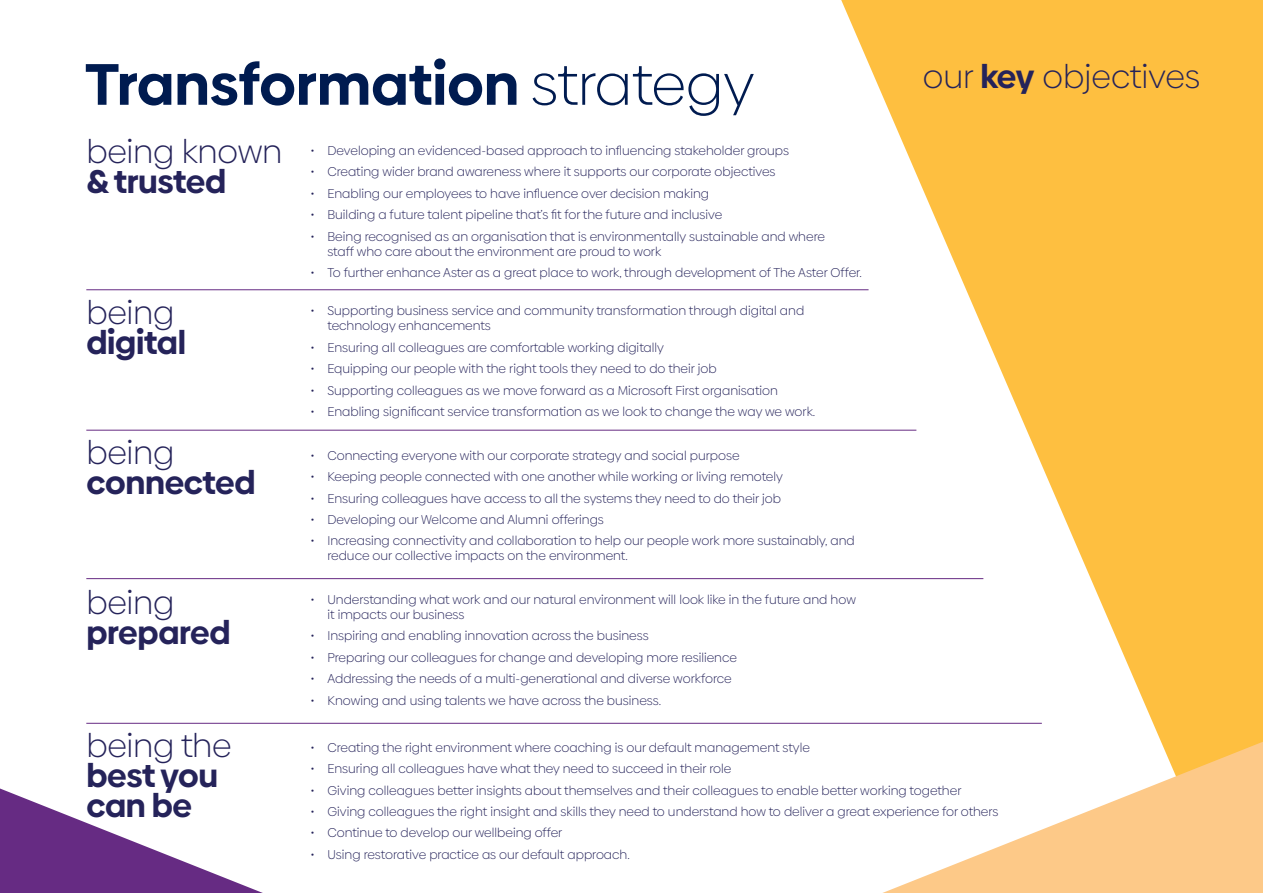
<style>
.page{position:relative;width:1263px;height:893px;background:#fff}
.page>*{position:absolute;margin:0;border:0;box-sizing:border-box;transform-origin:0 0}
.t1{font:700 58.5px "Biennale";color:#001b50}
.t2{font:300 33px "Biennale";letter-spacing:-.01em;color:#25235a}
.t3{font:700 33px/30px "Biennale";letter-spacing:-.01em;color:#25235a}
.t4{font:300 12.75px/15px "Biennale";color:#25235a}
.s1{font-weight:300}
.s2{font-weight:700}
</style>
<div class="page">
<svg style="left:841px;top:0;width:422px;height:742px;fill:#febf40"></svg>
<svg style="left:883px;top:742px;width:380px;height:151px;fill:#fdc988"></svg>
<svg style="left:0;top:788px;width:263px;height:105px"></svg>
<hr style="left:86px;top:289px;width:782px;height:1px;background:#662b83">
<hr style="left:86px;top:430px;width:830px;height:1px;background:#662b83">
<hr style="left:86px;top:578px;width:897px;height:1px;background:#662b83">
<hr style="left:86px;top:723px;width:956px;height:1px;background:#662b83">
<h1 class="t1" style="left:85px;top:47px;width:671px">Transformation <span class="s1">strategy</span></h1>
<h2 class="t2" style="left:86px;top:133px;width:198px">being known</h2>
<h2 class="t3" style="left:86px;top:167px;width:142px">&amp; trusted</h2>
<h2 class="t2" style="left:86px;top:293px;width:90px">being</h2>
<h2 class="t3" style="left:86px;top:327px;width:101px">digital</h2>
<h2 class="t2" style="left:86px;top:433px;width:90px">being</h2>
<h2 class="t3" style="left:86px;top:467px;width:171px">connected</h2>
<p class="t4" style="left:310px;top:143px;width:480px">• Developing an evidenced-based approach to influencing stakeholder groups</p>
<p class="t4" style="left:310px;top:165px;width:467px">• Creating wider brand awareness where it supports our corporate objectives</p>
<p class="t4" style="left:310px;top:186px;width:400px">• Enabling our employees to have influence over decision making</p>
<p class="t4" style="left:310px;top:207px;width:413px">• Building a future talent pipeline that’s fit for the future and inclusive</p>
<p class="t4" style="left:327px;top:229px;width:499px;text-indent:-17px">• Being recognised as an organisation that is environmentally sustainable and where staff who care about the environment are proud to work</p>
<p class="t4" style="left:310px;top:265px;width:553px">• To further enhance Aster as a great place to work, through development of The Aster Offer.</p>
<p class="t4" style="left:327px;top:304px;width:478px;text-indent:-17px">• Supporting business service and community transformation through digital and technology enhancements</p>
<p class="t4" style="left:310px;top:340px;width:355px">• Ensuring all colleagues are comfortable working digitally</p>
<p class="t4" style="left:310px;top:361px;width:408px">• Equipping our people with the right tools they need to do their job</p>
<p class="t4" style="left:310px;top:383px;width:469px">• Supporting colleagues as we move forward as a Microsoft First organisation</p>
<p class="t4" style="left:310px;top:404px;width:506px">• Enabling significant service transformation as we look to change the way we work.</p>
<p class="t4" style="left:310px;top:448px;width:431px">• Connecting everyone with our corporate strategy and social purpose</p>
<p class="t4" style="left:310px;top:469px;width:474px">• Keeping people connected with one another while working or living remotely</p>
<p class="t4" style="left:310px;top:491px;width:472px">• Ensuring colleagues have access to all the systems they need to do their job</p>
<p class="t4" style="left:310px;top:512px;width:295px">• Developing our Welcome and Alumni offerings</p>
<p class="t4" style="left:327px;top:533px;width:529px;text-indent:-17px">• Increasing connectivity and collaboration to help our people work more sustainably, and reduce our collective impacts on the environment.</p>
<h2 class="t2" style="left:923px;top:57px;width:279px">our <span class="s2">key</span> objectives</h2>
<h2 class="t2" style="left:86px;top:584px;width:90px">being</h2>
<h2 class="t3" style="left:86px;top:618px;width:146px">prepared</h2>
<h2 class="t2" style="left:86px;top:726px;width:147px">being the</h2>
<h2 class="t3" style="left:86px;top:760px;width:133px">best you can be</h2>
<p class="t4" style="left:327px;top:592px;width:530px;text-indent:-17px">• Understanding what work and our natural environment will look like in the future and how it impacts our business</p>
<p class="t4" style="left:310px;top:628px;width:340px">• Inspiring and enabling innovation across the business</p>
<p class="t4" style="left:310px;top:650px;width:428px">• Preparing our colleagues for change and developing more resilience</p>
<p class="t4" style="left:310px;top:671px;width:423px">• Addressing the needs of a multi-generational and diverse workforce</p>
<p class="t4" style="left:310px;top:693px;width:352px">• Knowing and using talents we have across the business.</p>
<p class="t4" style="left:310px;top:740px;width:501px">• Creating the right environment where coaching is our default management style</p>
<p class="t4" style="left:310px;top:761px;width:422px">• Ensuring all colleagues have what they need to succeed in their role</p>
<p class="t4" style="left:310px;top:783px;width:652px">• Giving colleagues better insights about themselves and their colleagues to enable better working together</p>
<p class="t4" style="left:310px;top:804px;width:689px">• Giving colleagues the right insight and skills they need to understand how to deliver a great experience for others</p>
<p class="t4" style="left:310px;top:825px;width:253px">• Continue to develop our wellbeing offer</p>
<p class="t4" style="left:310px;top:847px;width:321px">• Using restorative practice as our default approach.</p>
</div>
